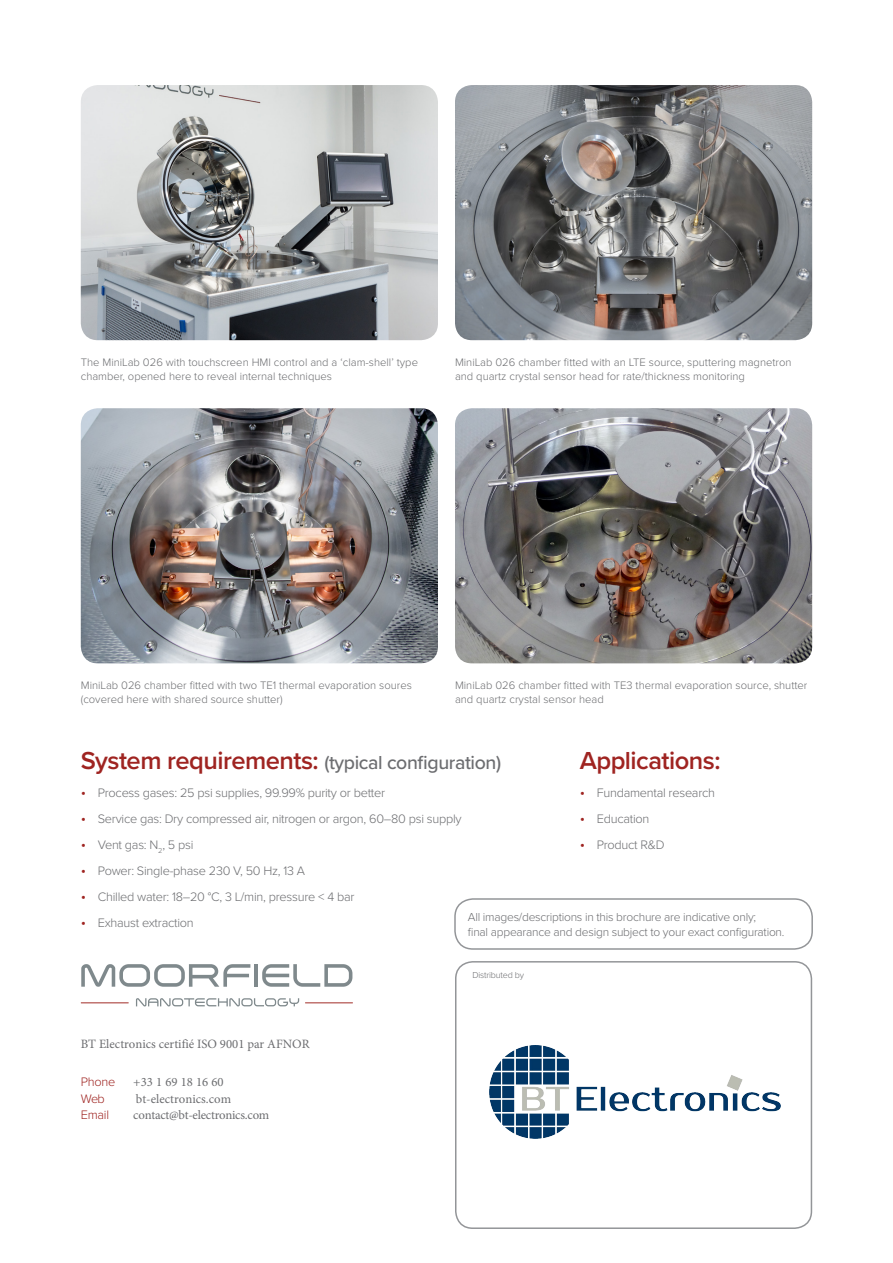
<style>
.page{position:relative;width:893px;height:1263px;background:#fff}
.page>*{position:absolute;margin:0;border:0;box-sizing:border-box;transform-origin:0 0}
.Moorfield_paragraph{font:600 25.5px "Proxima Nova";letter-spacing:-.02em;color:#9f2421}
.Moorfield_paragraph-2{font:500 19.5px "Proxima Nova";letter-spacing:-.02em;color:#6c6d70}
.t1{font:300 12.75px "Proxima Nova";letter-spacing:-.02em;color:#6c6d70}
.t2{font:12.75px "Minion Pro";color:#6c6d70}
.t3{font:12.75px "Minion Pro";letter-spacing:-.02em;color:#6c6d70}
.t4{font:300 12.75px "Proxima Nova";letter-spacing:-.02em;color:#9f2421}
.Moorfield_specs_para{font:300 12px/15px "Proxima Nova";letter-spacing:-.02em;color:#6c6d70}
.Moorfield_label_para{font:300 11.25px/13.5px "Proxima Nova";color:#6c6d70}
.Moorfield_paragraph-3{font:300 9px "Proxima Nova";letter-spacing:-.02em;color:#6c6d70}
.s1{font-weight:600;font-size:25.5px;color:#9f2421}
.s2{font-size:15px;color:#9f2421}
</style>
<div class="page">
<svg style="left:81px;top:964px;width:169px;height:23px"></svg>
<hr style="left:254px;top:964px;width:4px;height:23px;background:#7f898c">
<svg style="left:262px;top:964px;width:90px;height:23px"></svg>
<hr style="left:305px;top:1002px;width:48px;height:1px;background:#9e2620">
<hr style="left:81px;top:1002px;width:48px;height:1px;background:#9e2620">
<svg style="left:136px;top:998px;width:163px;height:8px"></svg>
<div style="left:455px;top:961px;width:357px;height:268px;border:2px solid #939598;border-radius:17px"></div>
<img style="left:81px;top:85px;width:357px;height:255px">
<img style="left:81px;top:408px;width:357px;height:255px">
<img style="left:455px;top:85px;width:357px;height:255px">
<img style="left:455px;top:408px;width:357px;height:255px">
<div style="left:454px;top:898px;width:359px;height:52px;border:2px solid #939598;border-radius:18px"></div>
<img style="left:489px;top:1045px;width:291px;height:93px">
<p class="Moorfield_label_para" style="left:81px;top:355px;width:339px">The MiniLab 026 with touchscreen HMI control and a ‘clam-shell’ type chamber, opened here to reveal internal techniques</p>
<p class="Moorfield_label_para" style="left:455px;top:355px;width:338px">MiniLab 026 chamber fitted with an LTE source, sputtering magnetron and quartz crystal sensor head for rate/thickness monitoring</p>
<p class="Moorfield_label_para" style="left:81px;top:678px;width:333px">MiniLab 026 chamber fitted with two TE1 thermal evaporation soures (covered here with shared source shutter)</p>
<p class="Moorfield_label_para" style="left:455px;top:678px;width:354px">MiniLab 026 chamber fitted with TE3 thermal evaporation source, shutter and quartz crystal sensor head</p>
<p class="Moorfield_paragraph-2" style="left:81px;top:747px;width:422px"><span class="s1">System requirements:</span> (typical configuration)</p>
<p class="t1" style="left:81px;top:783px;width:306px"><span class="s2">•</span> Process gases: 25 psi supplies, 99.99% purity or better</p>
<p class="t1" style="left:81px;top:809px;width:382px"><span class="s2">•</span> Service gas: Dry compressed air, nitrogen or argon, 60–80 psi supply</p>
<p class="t1" style="left:81px;top:835px;width:114px"><span class="s2">•</span> Vent gas: N<sub>2</sub>, 5 psi</p>
<p class="t1" style="left:81px;top:861px;width:226px"><span class="s2">•</span> Power: Single-phase 230 V, 50 Hz, 13 A</p>
<p class="t1" style="left:81px;top:887px;width:275px"><span class="s2">•</span> Chilled water: 18–20 °C, 3 L/min, pressure &lt; 4 bar</p>
<p class="t1" style="left:81px;top:913px;width:114px"><span class="s2">•</span> Exhaust extraction</p>
<p class="Moorfield_paragraph" style="left:580px;top:745px;width:142px">Applications:</p>
<p class="t1" style="left:580px;top:783px;width:137px"><span class="s2">•</span> Fundamental research</p>
<p class="t1" style="left:580px;top:809px;width:71px"><span class="s2">•</span> Education</p>
<p class="t1" style="left:580px;top:835px;width:86px"><span class="s2">•</span> Product R&amp;D</p>
<p class="Moorfield_specs_para" style="left:468px;top:909px;width:318px">All images/descriptions in this brochure are indicative only;<br>final appearance and design subject to your exact configuration.</p>
<p class="t2" style="left:81px;top:1036px;width:230px">BT Electronics certifié ISO 9001 par AFNOR</p>
<p class="t4" style="left:81px;top:1073px;width:36px">Phone</p>
<p class="t2" style="left:133px;top:1074px;width:92px">+33 1 69 18 16 60</p>
<p class="t4" style="left:81px;top:1089px;width:26px">Web</p>
<p class="t2" style="left:136px;top:1091px;width:97px">bt-electronics.com</p>
<p class="t4" style="left:81px;top:1106px;width:30px">Email</p>
<p class="t3" style="left:133px;top:1107px;width:138px">contact@bt-electronics.com</p>
<p class="Moorfield_paragraph-3" style="left:472px;top:968px;width:53px">Distributed by</p>
</div>
